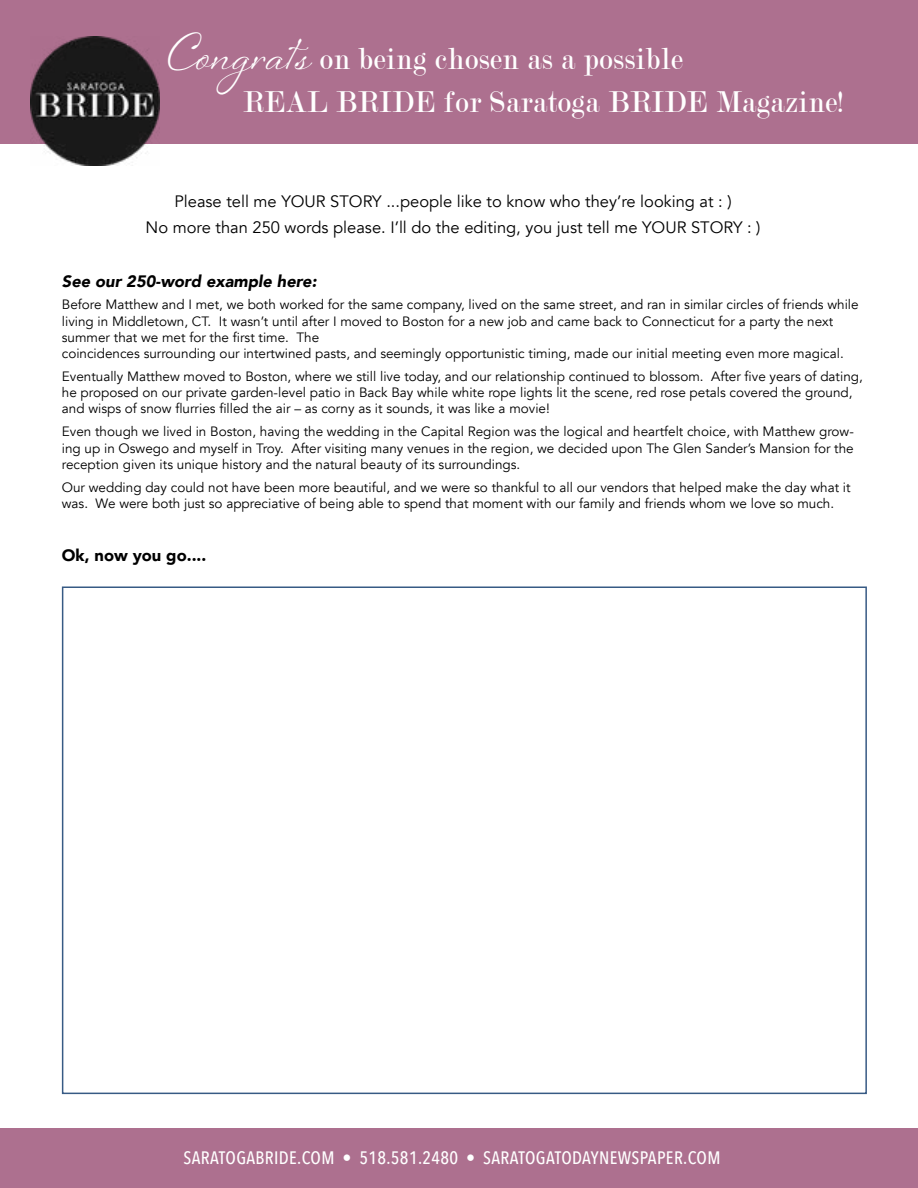
<style>
.page{position:relative;width:918px;height:1188px;background:#fff}
.page>*{position:absolute;margin:0;border:0;box-sizing:border-box;transform-origin:0 0}
.t1{font:32.4px/42.6px "Modern";letter-spacing:.03em;color:#fff;scale:.91 1}
.t2{font:500 18px "Avenir Next Condensed";letter-spacing:.02em;color:#fff}
.t3{font:16.5px/26.5px "Avenir";color:#000;text-align:center}
.t4{font:italic 900 16.5px "Avenir";color:#000}
.t5{font:900 16.5px "Avenir";color:#000}
.t6{font:13.5px/16.2px "Avenir";color:#000}
.s1{font-family:"Sheila";font-size:48.6px}
</style>
<div class="page">
<div style="left:0;top:1129px;width:918px;height:59px;background:#ad708f"></div>
<div style="left:1px;top:0;width:917px;height:144px;background:#ad708f"></div>
<img style="left:31px;top:37px;width:129px;height:129px">
<h1 class="t1" style="left:243px;top:38px;width:662px;text-indent:-75px"><span class="s1">Congrats</span> on being chosen as a possible<br>REAL BRIDE for Saratoga BRIDE Magazine!</h1>
<p class="t3" style="left:146px;top:188px;width:617px">Please tell me YOUR STORY ...people like to know who they’re looking at : )<br>No more than 250 words please. I’ll do the editing, you just tell me YOUR STORY : )</p>
<p class="t4" style="left:62px;top:267px;width:256px">See our 250-word example here:</p>
<p class="t6" style="left:62px;top:297px;width:798px">Before Matthew and I met, we both worked for the same company, lived on the same street, and ran in similar circles of friends while living in Middletown, CT. It wasn’t until after I moved to Boston for a new job and came back to Connecticut for a party the next summer that we met for the first time. The<br>coincidences surrounding our intertwined pasts, and seemingly opportunistic timing, made our initial meeting even more magical.</p>
<p class="t6" style="left:62px;top:368px;width:802px">Eventually Matthew moved to Boston, where we still live today, and our relationship continued to blossom. After five years of dating, he proposed on our private garden-level patio in Back Bay while white rope lights lit the scene, red rose petals covered the ground, and wisps of snow flurries filled the air – as corny as it sounds, it was like a movie!</p>
<p class="t6" style="left:62px;top:424px;width:794px;text-align:justify">Even though we lived in Boston, having the wedding in the Capital Region was the logical and heartfelt choice, with Matthew grow&shy;ing up in Oswego and myself in Troy. After visiting many venues in the region, we decided upon The Glen Sander’s Mansion for the reception given its unique history and the natural beauty of its surroundings.</p>
<p class="t6" style="left:62px;top:479px;width:790px">Our wedding day could not have been more beautiful, and we were so thankful to all our vendors that helped make the day what it was. We were both just so appreciative of being able to spend that moment with our family and friends whom we love so much.</p>
<p class="t5" style="left:62px;top:541px;width:146px">Ok, now you go....</p>
<h2 class="t2" style="left:184px;top:1147px;width:538px">SARATOGABRIDE.COM • 518.581.2480 • SARATOGATODAYNEWSPAPER.COM</h2>
</div>
